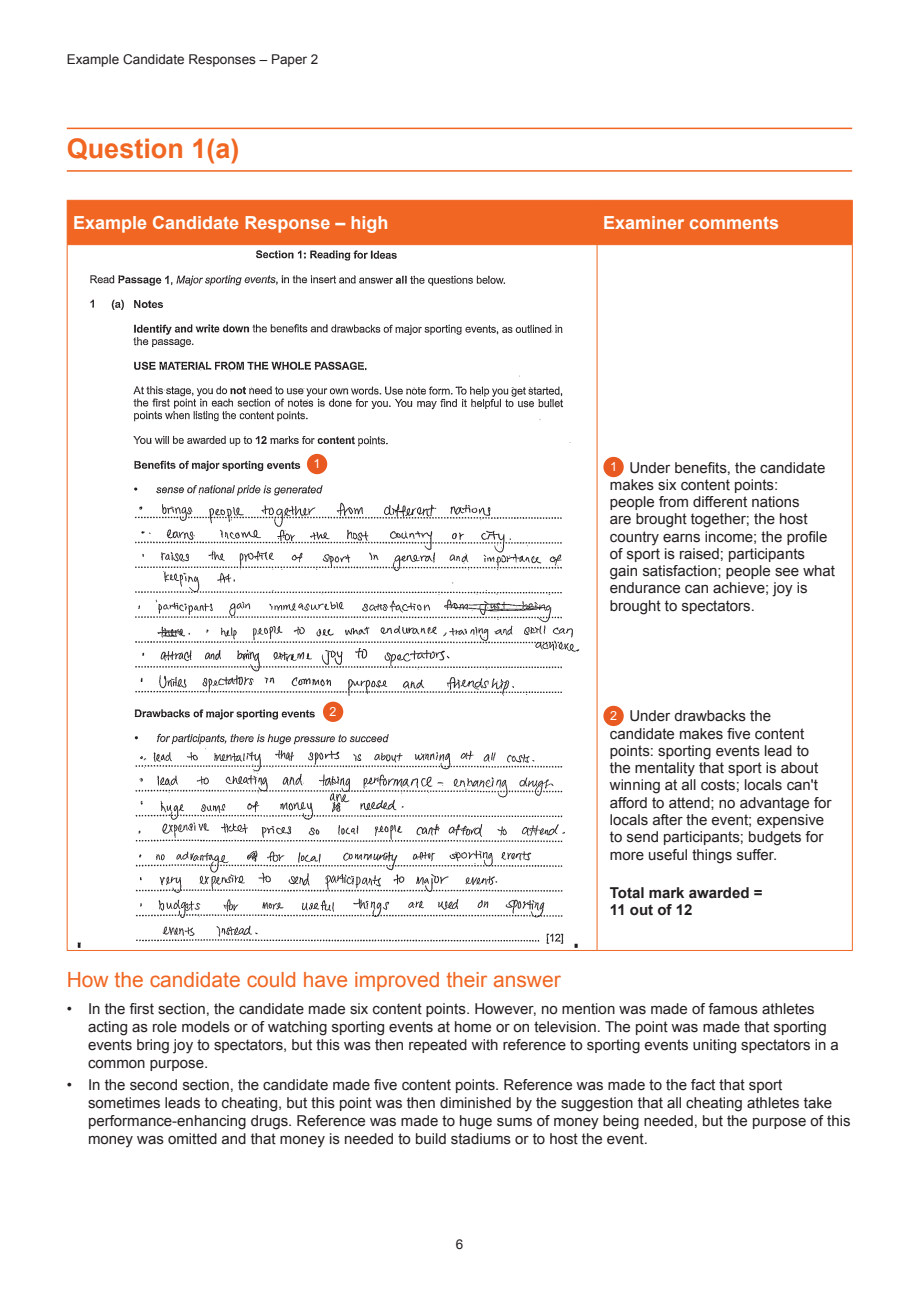
<style>
.page{position:relative;width:919px;height:1289px;background:#fff}
.page>*{position:absolute;margin:0;border:0;box-sizing:border-box;transform-origin:0 0}
.t1{font:700 27px "Arial";color:#f06622}
.t2{font:21px "Arial";color:#f06622}
.t3{font:700 18px "Arial";color:#fff}
.t4{font:15px/17.2px "Arial";color:#231f20}
.t5{font:700 15px/17.2px "Arial";color:#231f20}
.t6{font:13.5px "Arial";color:#231f20}
.t7{font:12.6px "Arial MT Pro";color:#fff}
</style>
<div class="page">
<hr style="left:67px;top:128px;width:785px;height:1px;background:#f06622">
<hr style="left:67px;top:170px;width:785px;height:2px;background:#f06622">
<div style="left:68px;top:201px;width:783px;height:43px;background:#f06622"></div>
<hr style="left:67px;top:201px;width:1px;height:43px;background:#f06622">
<hr style="left:67px;top:200px;width:530px;height:1px;background:#f06622">
<hr style="left:67px;top:244px;width:530px;height:1px;background:#f06622">
<hr style="left:596px;top:201px;width:1px;height:43px;background:#f06622">
<hr style="left:597px;top:200px;width:255px;height:1px;background:#f06622">
<hr style="left:851px;top:201px;width:1px;height:43px;background:#f06622">
<hr style="left:597px;top:244px;width:255px;height:1px;background:#f06622">
<hr style="left:67px;top:245px;width:1px;height:705px;background:#f06622">
<hr style="left:67px;top:950px;width:530px;height:1px;background:#f06622">
<hr style="left:596px;top:245px;width:1px;height:705px;background:#f06622">
<hr style="left:851px;top:245px;width:1px;height:705px;background:#f06622">
<hr style="left:597px;top:950px;width:255px;height:1px;background:#f06622">
<img style="left:68px;top:245px;width:528px;height:703px">
<div style="left:603px;top:457px;width:20px;height:20px;background:#e95a23;border-radius:50%"></div>
<div style="left:603px;top:705px;width:20px;height:21px;background:#e95a23;border-radius:50%"></div>
<div style="left:307px;top:454px;width:20px;height:20px;background:#e95a23;border-radius:50%"></div>
<div style="left:323px;top:701px;width:20px;height:21px;background:#e95a23;border-radius:50%"></div>
<p class="t6" style="left:67px;top:50px;width:253px">Example Candidate Responses – Paper 2</p>
<h1 class="t1" style="left:67px;top:131px;width:174px">Question 1(a)</h1>
<p class="t3" style="left:73px;top:211px;width:317px">Example Candidate Response – high</p>
<p class="t3" style="left:603px;top:211px;width:178px">Examiner comments</p>
<p class="t7" style="left:313px;top:457px;width:9px">1</p>
<p class="t7" style="left:329px;top:704px;width:9px">2</p>
<p class="t4" style="left:609px;top:459px;width:227px;text-indent:20px">Under benefits, the candidate makes six content points:<br>people from different nations<br>are brought together; the host country earns income; the profile of sport is raised; participants gain satisfaction; people see what endurance can achieve; joy is brought to spectators.</p>
<p class="t7" style="left:610px;top:460px;width:9px">1</p>
<p class="t4" style="left:609px;top:707px;width:223px;text-indent:20px">Under drawbacks the candidate makes five content points: sporting events lead to the mentality that sport is about winning at all costs; locals can't afford to attend; no advantage for locals after the event; expensive to send participants; budgets for more useful things suffer.</p>
<p class="t5" style="left:609px;top:884px;width:154px">Total mark awarded =<br>11 out of 12</p>
<p class="t7" style="left:610px;top:708px;width:9px">2</p>
<h2 class="t2" style="left:67px;top:965px;width:495px">How the candidate could have improved their answer</h2>
<p class="t4" style="left:88px;top:999px;width:752px;line-height:18px;text-indent:-21px">• In the first section, the candidate made six content points. However, no mention was made of famous athletes acting as role models or of watching sporting events at home or on television. The point was made that sporting events bring joy to spectators, but this was then repeated with reference to sporting events uniting spectators in a common purpose.</p>
<p class="t4" style="left:88px;top:1075px;width:764px;line-height:18px;text-indent:-21px">• In the second section, the candidate made five content points. Reference was made to the fact that sport sometimes leads to cheating, but this point was then diminished by the suggestion that all cheating athletes take performance-enhancing drugs. Reference was made to huge sums of money being needed, but the purpose of this money was omitted and that money is needed to build stadiums or to host the event.</p>
<p class="t6" style="left:455px;top:1235px;width:9px">6</p>
</div>
